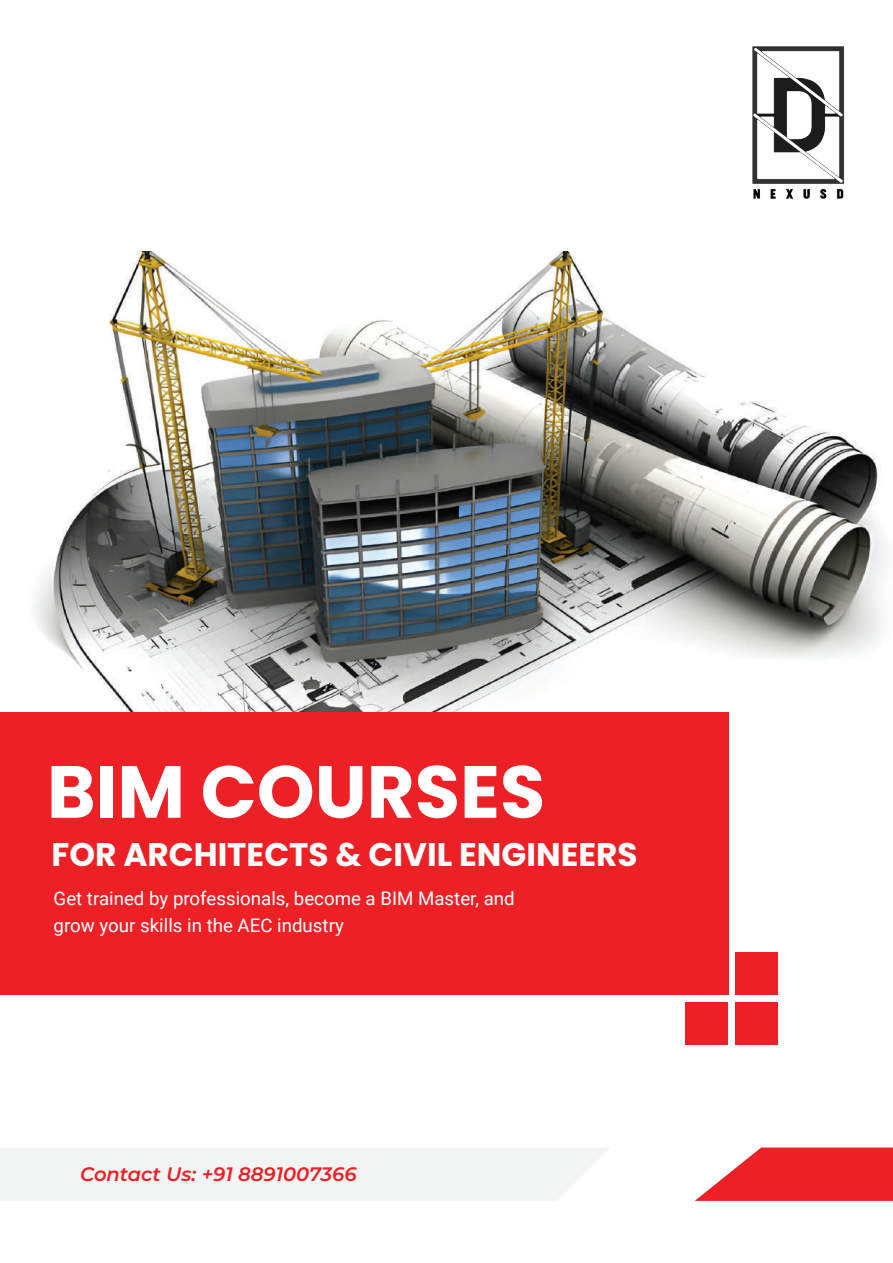
<style>
.page{position:relative;width:893px;height:1263px;background:#fff}
.page>*{position:absolute;margin:0;border:0;box-sizing:border-box;transform-origin:0 0}
.t1{font:700 73.65px "Poppins";color:#fff}
.t2{font:700 32.7px "Poppins";color:#fff}
.t3{font:italic 600 19.5px "Montserrat";color:#ed2026}
.t4{font:18.75px/26.8px "Roboto";color:#fff}
</style>
<div class="page">
<img style="left:35px;top:251px;width:851px;height:602px">
<div style="left:50px;top:251px;width:43px;height:43px;background:#fff"></div>
<div style="left:0;top:251px;width:43px;height:43px;background:#fff"></div>
<div style="left:0;top:301px;width:43px;height:43px;background:#fff"></div>
<div style="left:0;top:712px;width:728px;height:141px;background:#ed2026"></div>
<div style="left:0;top:853px;width:728px;height:142px;background:#ed2026"></div>
<div style="left:686px;top:1002px;width:42px;height:43px;background:#ed2026"></div>
<div style="left:736px;top:1002px;width:42px;height:43px;background:#ed2026"></div>
<div style="left:736px;top:952px;width:42px;height:43px;background:#ed2026"></div>
<div style="left:0;top:1148px;width:609px;height:53px;background:#f3f5f5"></div>
<svg style="left:695px;top:1147px;width:198px;height:54px"></svg>
<img style="left:752px;top:46px;width:93px;height:153px">
<h1 class="t1" style="left:47px;top:749px;width:500px">BIM COURSES</h1>
<h2 class="t2" style="left:52px;top:836px;width:587px">FOR ARCHITECTS &amp; CIVIL ENGINEERS</h2>
<p class="t4" style="left:54px;top:884px;width:463px">Get trained by professionals, become a BIM Master, and grow your skills in the AEC industry</p>
<p class="t3" style="left:80px;top:1160px;width:278px">Contact Us: +91 8891007366</p>
</div>
